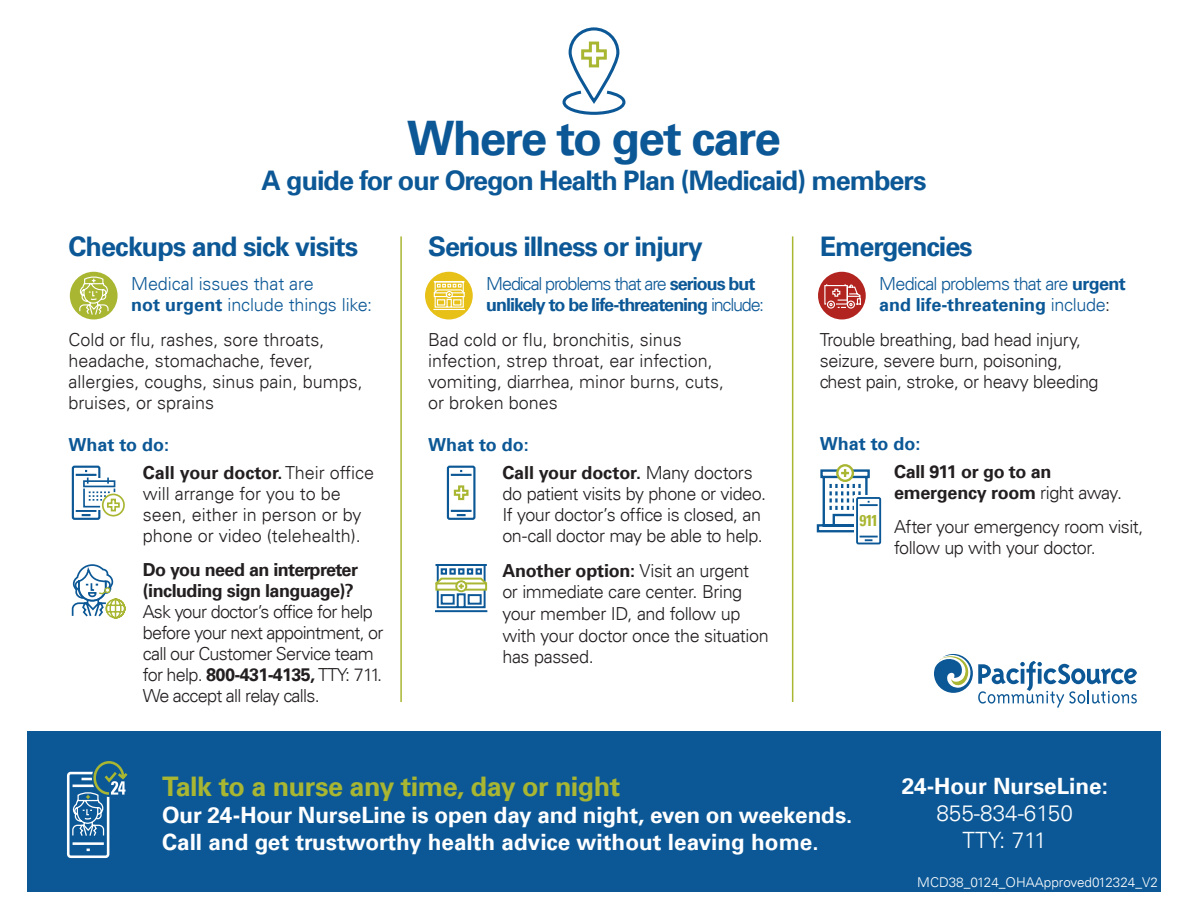
<style>
.page{position:relative;width:1188px;height:918px;background:#fff}
.page>*{position:absolute;margin:0;border:0;box-sizing:border-box;transform-origin:0 0}
.H1_new{font:700 47.7px "Univers LT";letter-spacing:-.04em;color:#0c5896}
.H1_small{font:700 27px "Univers LT";letter-spacing:-.04em;color:#0c5896}
.t1{font:700 27px "Univers LT";letter-spacing:-.02em;color:#a9b632}
.t2{font:700 22.5px/27px "Univers LT";color:#fff}
.t3{font:300 22.5px/27px "Univers LT";color:#fff;text-align:center}
.Body{font:300 18px/21px "Univers LT";letter-spacing:-.02em;color:#231f20}
.Body-2{font:300 18px/21px "Univers LT";color:#231f20}
.Body-3{font:300 18px/21px "Univers LT";letter-spacing:-.04em;color:#231f20}
.Body-4{font:700 18px/21px "Univers LT";letter-spacing:-.055em;color:#0c5896}
.Body-5{font:300 18px/21px "Univers LT";letter-spacing:-.045em;color:#0c5896}
.Body-6{font:300 18px/21px "Univers LT";letter-spacing:-.015em;color:#0c5896}
.Body-7{font:700 18px/21px "Univers LT";letter-spacing:-.02em;color:#231f20}
.What_to_do{font:700 18px "Univers LT";color:#0c5896}
.t4{font:700 condensed 15.75px "Univers LT";color:#a9b632}
.t5{font:300 13.5px "Univers LT";color:#fff}
.s1{font-weight:700}
.s2{font-weight:300}
.s3{color:#231f20}
</style>
<div class="page">
<svg style="left:934px;top:654px;width:203px;height:54px"></svg>
<div style="left:27px;top:731px;width:1134px;height:161px;background:#0c5896"></div>
<svg style="left:67px;top:761px;width:61px;height:97px"></svg>
<svg style="left:435px;top:564px;width:53px;height:49px"></svg>
<svg style="left:446px;top:465px;width:30px;height:55px"></svg>
<hr style="left:400px;top:236px;width:2px;height:466px;background:#a9b632">
<hr style="left:792px;top:236px;width:1px;height:466px;background:#a9b632">
<svg style="left:71px;top:465px;width:54px;height:55px"></svg>
<svg style="left:816px;top:464px;width:66px;height:81px"></svg>
<div style="left:70px;top:272px;width:48px;height:47px;background:#a9b632;border-radius:50%"></div>
<svg style="left:79px;top:276px;width:30px;height:40px"></svg>
<div style="left:818px;top:272px;width:48px;height:47px;background:#b2241f;border-radius:50%"></div>
<svg style="left:824px;top:284px;width:38px;height:25px"></svg>
<div style="left:425px;top:272px;width:48px;height:47px;background:#e7c018;border-radius:50%"></div>
<svg style="left:433px;top:281px;width:32px;height:29px"></svg>
<div style="left:569px;top:27px;width:50px;height:76px;border:3px solid #0c5896;border-radius:24px"></div>
<svg style="left:562px;top:89px;width:64px;height:26px"></svg>
<svg style="left:581px;top:41px;width:26px;height:27px"></svg>
<svg style="left:71px;top:564px;width:55px;height:55px"></svg>
<h1 class="H1_new" style="left:407px;top:110px;width:376px">Where to get care</h1>
<h1 class="H1_small" style="left:261px;top:164px;width:667px">A guide for our Oregon Health Plan (Medicaid) members</h1>
<h2 class="H1_small" style="left:69px;top:231px;width:291px">Checkups and sick visits</h2>
<p class="Body-6" style="left:131px;top:274px;width:243px">Medical issues that are<br><span class="s1">not urgent</span> include things like:</p>
<p class="Body-2" style="left:69px;top:329px;width:296px">Cold or flu, rashes, sore throats, headache, stomachache, fever, allergies, coughs, sinus pain, bumps, bruises, or sprains</p>
<h3 class="What_to_do" style="left:69px;top:434px;width:102px">What to do:</h3>
<p class="Body-2" style="left:143px;top:462px;width:233px"><span class="s1">Call your doctor.</span> Their office will arrange for you to be seen, either in person or by phone or video (telehealth).</p>
<p class="Body-3" style="left:143px;top:559px;width:242px"><span class="s1">Do you need an interpreter (including sign language)?<br></span>Ask your doctor’s office for help before your next appointment, or call our Customer Service team for help. <span class="s1">800-431-4135,</span> TTY: 711.<br>We accept all relay calls.</p>
<h2 class="H1_small" style="left:428px;top:231px;width:276px">Serious illness or injury</h2>
<p class="Body-4" style="left:486px;top:274px;width:279px"><span class="s2">Medical problems that are</span> serious but unlikely to be life-threatening <span class="s2">include:</span></p>
<p class="Body-2" style="left:428px;top:329px;width:298px">Bad cold or flu, bronchitis, sinus infection, strep throat, ear infection, vomiting, diarrhea, minor burns, cuts, or broken bones</p>
<h3 class="What_to_do" style="left:428px;top:434px;width:102px">What to do:</h3>
<p class="Body" style="left:502px;top:462px;width:265px"><span class="s1">Call your doctor.</span> Many doctors do patient visits by phone or video.<br>If your doctor’s office is closed, an on-call doctor may be able to help.</p>
<p class="Body" style="left:502px;top:560px;width:268px;line-height:21.6px"><span class="s1">Another option:</span> Visit an urgent or immediate care center. Bring your member ID, and follow up with your doctor once the situation has passed.</p>
<h2 class="H1_small" style="left:820px;top:231px;width:155px">Emergencies</h2>
<p class="Body-5" style="left:879px;top:274px;width:248px">Medical problems that are <span class="s1">urgent and life-threatening</span> include<span class="s3">:</span></p>
<p class="Body" style="left:820px;top:329px;width:280px">Trouble breathing, bad head injury, seizure, severe burn, poisoning, chest pain, stroke, or heavy bleeding</p>
<h3 class="What_to_do" style="left:820px;top:433px;width:102px">What to do:</h3>
<p class="Body-7" style="left:894px;top:461px;width:230px">Call 911 or go to an emergency room <span class="s2">right away.</span></p>
<p class="Body" style="left:894px;top:517px;width:251px">After your emergency room visit, follow up with your doctor.</p>
<p class="t4" style="left:860px;top:510px;width:20px">911</p>
<p class="t1" style="left:162px;top:771px;width:460px">Talk to a nurse any time, day or night</p>
<p class="t2" style="left:162px;top:802px;width:692px">Our 24-Hour NurseLine is open day and night, even on weekends.<br>Call and get trustworthy health advice without leaving home.</p>
<p class="t2" style="left:902px;top:773px;width:208px">24-Hour NurseLine:</p>
<p class="t3" style="left:936px;top:800px;width:138px">855-834-6150<br>TTY: 711</p>
<p class="t5" style="left:917px;top:874px;width:242px">MCD38_0124_OHAApproved012324_V2</p>
</div>
